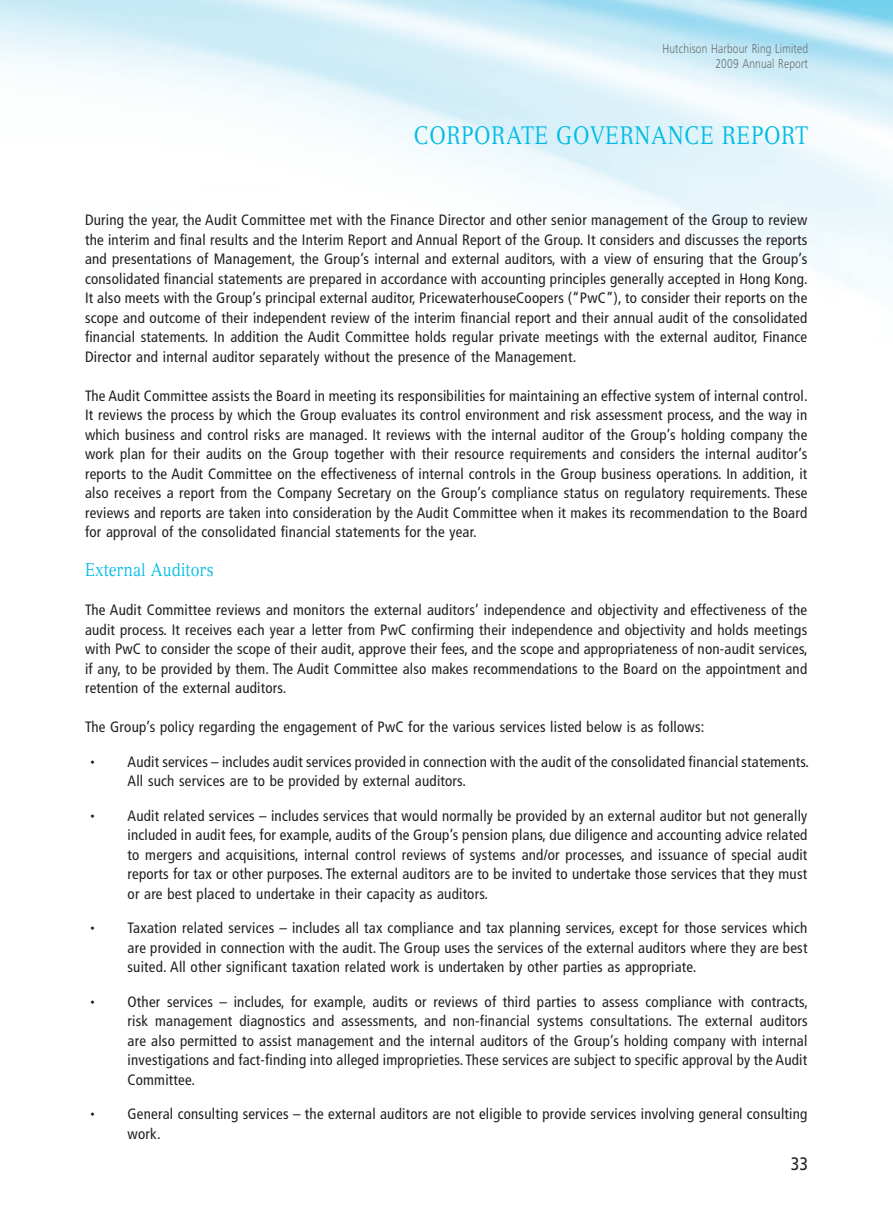
<style>
.page{position:relative;width:893px;height:1212px;background:#fff}
.page>*{position:absolute;margin:0;border:0;box-sizing:border-box;transform-origin:0 0}
.t1{font:24.75px "Versailles LT Std";letter-spacing:.025em;color:#02bce5;scale:.8 1}
.t2{font:18px "Versailles LT Std";letter-spacing:.015em;color:#02bce5;scale:.8 1}
.t3{font:18px "Frutiger LT Std";color:#231f20;scale:.85 1}
.t4{font:condensed 15px/19.5px "Frutiger LT Std";letter-spacing:.015em;color:#231f20;text-align:justify}
.t5{font:15px "DF Kai Shu SB Estd BF";color:#231f20}
.t6{font:300 12.75px/15px "Frutiger LT Std";letter-spacing:.015em;color:#6c6d70;text-align:right;scale:.8 1}
</style>
<div class="page">
<p class="t6" style="left:662px;top:41px;width:183px">Hutchison Harbour Ring Limited<br>2009 Annual Report</p>
<p class="t1" style="left:414px;top:121px;width:494px">CORPORATE GOVERNANCE REPORT</p>
<p class="t4" style="left:85px;top:210px;width:724px">During the year, the Audit Committee met with the Finance Director and other senior management of the Group to review the interim and final results and the Interim Report and Annual Report of the Group. It considers and discusses the reports and presentations of Management, the Group’s internal and external auditors, with a view of ensuring that the Group’s consolidated financial statements are prepared in accordance with accounting principles generally accepted in Hong Kong.<br>It also meets with the Group’s principal external auditor, PricewaterhouseCoopers (“PwC”), to consider their reports on the scope and outcome of their independent review of the interim financial report and their annual audit of the consolidated financial statements. In addition the Audit Committee holds regular private meetings with the external auditor, Finance Director and internal auditor separately without the presence of the Management.</p>
<p class="t4" style="left:85px;top:386px;width:724px">The Audit Committee assists the Board in meeting its responsibilities for maintaining an effective system of internal control.<br>It reviews the process by which the Group evaluates its control environment and risk assessment process, and the way in which business and control risks are managed. It reviews with the internal auditor of the Group’s holding company the work plan for their audits on the Group together with their resource requirements and considers the internal auditor’s reports to the Audit Committee on the effectiveness of internal controls in the Group business operations. In addition, it also receives a report from the Company Secretary on the Group’s compliance status on regulatory requirements. These reviews and reports are taken into consideration by the Audit Committee when it makes its recommendation to the Board for approval of the consolidated financial statements for the year.</p>
<p class="t2" style="left:85px;top:559px;width:162px">External Auditors</p>
<p class="t4" style="left:85px;top:600px;width:724px">The Audit Committee reviews and monitors the external auditors’ independence and objectivity and effectiveness of the audit process. It receives each year a letter from PwC confirming their independence and objectivity and holds meetings with PwC to consider the scope of their audit, approve their fees, and the scope and appropriateness of non-audit services, if any, to be provided by them. The Audit Committee also makes recommendations to the Board on the appointment and retention of the external auditors.</p>
<p class="t4" style="left:85px;top:717px;width:621px">The Group’s policy regarding the engagement of PwC for the various services listed below is as follows:</p>
<p class="t5" style="left:85px;top:755px;width:16px">‧</p>
<p class="t4" style="left:128px;top:752px;width:683px">Audit services – includes audit services provided in connection with the audit of the consolidated financial statements.<br>All such services are to be provided by external auditors.</p>
<p class="t5" style="left:85px;top:809px;width:16px">‧</p>
<p class="t4" style="left:128px;top:806px;width:681px">Audit related services – includes services that would normally be provided by an external auditor but not generally included in audit fees, for example, audits of the Group’s pension plans, due diligence and accounting advice related to mergers and acquisitions, internal control reviews of systems and/or processes, and issuance of special audit reports for tax or other purposes. The external auditors are to be invited to undertake those services that they must or are best placed to undertake in their capacity as auditors.</p>
<p class="t5" style="left:85px;top:921px;width:16px">‧</p>
<p class="t4" style="left:128px;top:918px;width:681px">Taxation related services – includes all tax compliance and tax planning services, except for those services which are provided in connection with the audit. The Group uses the services of the external auditors where they are best suited. All other significant taxation related work is undertaken by other parties as appropriate.</p>
<p class="t5" style="left:85px;top:995px;width:16px">‧</p>
<p class="t4" style="left:128px;top:992px;width:682px">Other services – includes, for example, audits or reviews of third parties to assess compliance with contracts, risk management diagnostics and assessments, and non-financial systems consultations. The external auditors are also permitted to assist management and the internal auditors of the Group’s holding company with internal investigations and fact-finding into alleged improprieties. These services are subject to specific approval by the Audit Committee.</p>
<p class="t5" style="left:85px;top:1107px;width:16px">‧</p>
<p class="t4" style="left:128px;top:1104px;width:681px">General consulting services – the external auditors are not eligible to provide services involving general consulting work.</p>
<p class="t3" style="left:791px;top:1153px;width:22px">33</p>
</div>
